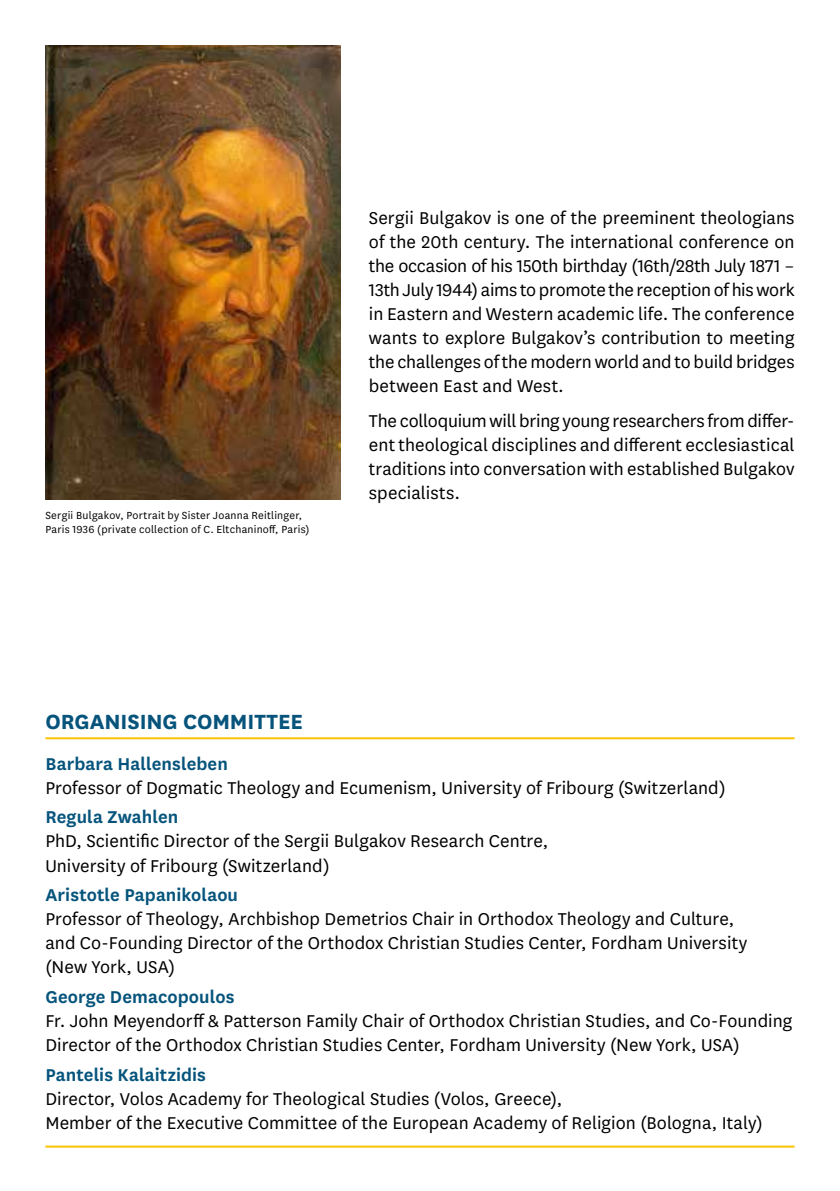
<style>
.page{position:relative;width:840px;height:1191px;background:#fff}
.page>*{position:absolute;margin:0;border:0;box-sizing:border-box;transform-origin:0 0}
.t1{font:700 24px "National Uni Fr";letter-spacing:-.005em;color:#06547c}
.t2{font:20px/24px "National Uni Fr";letter-spacing:.005em;color:#000}
.t3{font:600 20px "National Uni Fr";letter-spacing:.005em;color:#06547c}
.t4{font:12px/14px "National Uni Fr";letter-spacing:.02em;color:#000}
</style>
<div class="page">
<hr style="left:45px;top:737px;width:749px;height:2px;background:#fdc300">
<hr style="left:45px;top:1145px;width:749px;height:2px;background:#fdc300">
<img style="left:45px;top:45px;width:295px;height:454px">
<p class="t4" style="left:45px;top:508px;width:265px">Sergii Bulgakov, Portrait by Sister Joanna Reitlinger,<br>Paris 1936 (private collection of C. Eltchaninoff, Paris)</p>
<p class="t2" style="left:369px;top:205px;width:427px;text-align:justify">Sergii Bulgakov is one of the preeminent theologians of the 20th century. The international conference on the occasion of his 150th birthday (16th/28th July 1871 – 13th July 1944) aims to promote the reception of his work in Eastern and Western academic life. The conference wants to explore Bulgakov’s contribution to meeting the challenges of the modern world and to build bridges between East and West.</p>
<p class="t2" style="left:369px;top:408px;width:427px;text-align:justify">The colloquium will bring young researchers from differ&shy;ent theological disciplines and different ecclesiastical traditions into conversation with established Bulgakov specialists.</p>
<p class="t1" style="left:45px;top:704px;width:259px">ORGANISING COMMITTEE</p>
<p class="t3" style="left:45px;top:750px;width:184px">Barbara Hallensleben</p>
<p class="t2" style="left:45px;top:775px;width:681px">Professor of Dogmatic Theology and Ecumenism, University of Fribourg (Switzerland)</p>
<p class="t3" style="left:45px;top:803px;width:134px">Regula Zwahlen</p>
<p class="t2" style="left:45px;top:828px;width:504px">PhD, Scientific Director of the Sergii Bulgakov Research Centre,<br>University of Fribourg (Switzerland)</p>
<p class="t3" style="left:45px;top:881px;width:194px">Aristotle Papanikolaou</p>
<p class="t2" style="left:45px;top:906px;width:703px">Professor of Theology, Archbishop Demetrios Chair in Orthodox Theology and Culture, and Co-Founding Director of the Orthodox Christian Studies Center, Fordham University (New York, USA)</p>
<p class="t3" style="left:45px;top:983px;width:190px">George Demacopoulos</p>
<p class="t2" style="left:45px;top:1008px;width:748px">Fr. John Meyendorff &amp; Patterson Family Chair of Orthodox Christian Studies, and Co-Founding<br>Director of the Orthodox Christian Studies Center, Fordham University (New York, USA)</p>
<p class="t3" style="left:45px;top:1060px;width:162px">Pantelis Kalaitzidis</p>
<p class="t2" style="left:45px;top:1085px;width:718px">Director, Volos Academy for Theological Studies (Volos, Greece),<br>Member of the Executive Committee of the European Academy of Religion (Bologna, Italy)</p>
</div>
